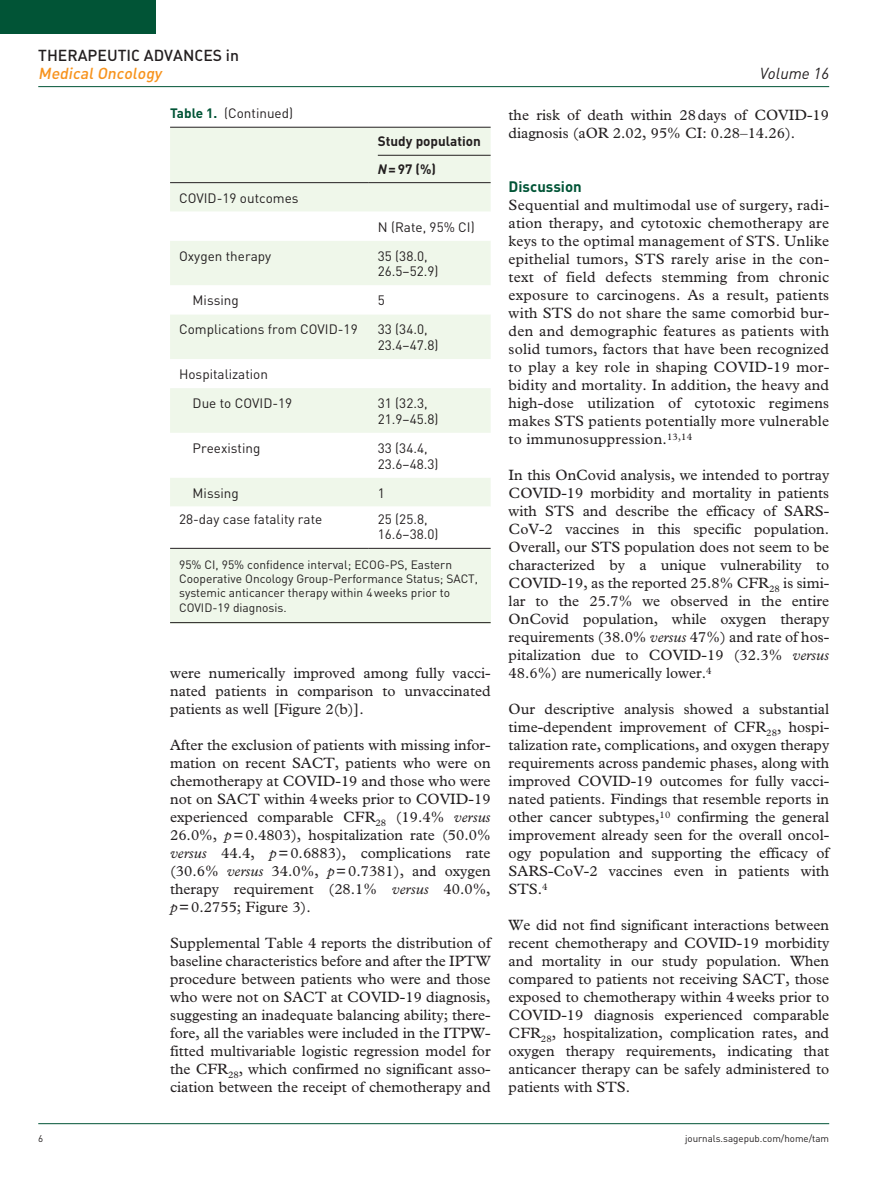
<style>
.page{position:relative;width:893px;height:1191px;background:#fff}
.page>*{position:absolute;margin:0;border:0;box-sizing:border-box;transform-origin:0 0}
.t1{font:15.75px "DIN Medium Alternate";color:#231f20}
.t2{font:italic 15.75px "DIN Medium Alternate";color:#f7931d}
.t3{font:italic 15.75px "DIN";color:#231f20}
.t4{font:15px/18px "Plantin Std";color:#231f20;text-align:justify}
.t5{font:700 15px "DIN";color:#015436}
.t6{font:13.5px/15.8px "DIN";color:#231f20}
.t7{font:700 13.5px/27.8px "DIN";color:#231f20}
.t8{font:12px/14.2px "DIN";color:#231f20}
.t9{font:9.75px "DIN";color:#231f20}
.s1{font-weight:700;color:#015436}
.s2{font-style:italic}
</style>
<div class="page">
<hr style="left:38px;top:86px;width:791px;height:1px;background:#015436">
<hr style="left:38px;top:1123px;width:791px;height:1px;background:#015436">
<div style="left:0;top:0;width:155px;height:34px;background:#015436"></div>
<div style="left:170px;top:549px;width:321px;height:74px;background:#eff7ea"></div>
<hr style="left:170px;top:622px;width:321px;height:1px;background:#231f20">
<div style="left:170px;top:128px;width:321px;height:83px;background:#eff7ea"></div>
<svg style="left:170px;top:241px;width:321px;height:307px;fill:#eff7ea"></svg>
<hr style="left:170px;top:182px;width:199px;height:1px;background:#231f20">
<hr style="left:369px;top:182px;width:122px;height:1px;background:#231f20">
<hr style="left:170px;top:548px;width:199px;height:1px;background:#231f20">
<hr style="left:369px;top:548px;width:122px;height:1px;background:#231f20">
<hr style="left:378px;top:155px;width:113px;height:1px;background:#231f20">
<hr style="left:170px;top:127px;width:321px;height:1px;background:#231f20">
<p class="t1" style="left:38px;top:45px;width:202px">THERAPEUTIC ADVANCES IN</p>
<p class="t2" style="left:38px;top:63px;width:125px">MedicalOncology</p>
<p class="t3" style="left:760px;top:63px;width:71px">Volume 16</p>
<p class="t6" style="left:170px;top:105px;width:125px"><span class="s1">Table 1.</span> (Continued)</p>
<p class="t6" style="left:179px;top:190px;width:121px">COVID-19 outcomes</p>
<p class="t7" style="left:378px;top:127px;width:105px">Study population<br><span class="s2">N</span>=97 (%)</p>
<p class="t6" style="left:378px;top:219px;width:98px">N (Rate, 95% CI)</p>
<p class="t6" style="left:179px;top:248px;width:94px">Oxygen therapy</p>
<p class="t6" style="left:378px;top:248px;width:62px">35 (38.0,<br>26.5–52.9)</p>
<p class="t6" style="left:193px;top:292px;width:48px">Missing</p>
<p class="t6" style="left:378px;top:292px;width:9px">5</p>
<p class="t6" style="left:179px;top:321px;width:180px">Complications from COVID-19</p>
<p class="t6" style="left:378px;top:321px;width:62px">33 (34.0,<br>23.4–47.8)</p>
<p class="t6" style="left:193px;top:359px;width:101px;line-height:29px;text-indent:-14px">Hospitalization<br>Due to COVID-19</p>
<p class="t6" style="left:378px;top:395px;width:62px">31 (32.3,<br>21.9–45.8)</p>
<p class="t6" style="left:193px;top:440px;width:69px">Preexisting</p>
<p class="t6" style="left:378px;top:440px;width:62px">33 (34.4,<br>23.6–48.3)</p>
<p class="t6" style="left:193px;top:484px;width:48px">Missing</p>
<p class="t6" style="left:378px;top:484px;width:9px">1</p>
<p class="t6" style="left:179px;top:510px;width:145px">28-day case fatality rate</p>
<p class="t6" style="left:378px;top:510px;width:62px">25 (25.8,<br>16.6–38.0)</p>
<p class="t8" style="left:179px;top:557px;width:300px">95% CI, 95% confidence interval; ECOG-PS, Eastern Cooperative Oncology Group-Performance Status; SACT, systemic anticancer therapy within 4weeks prior to COVID-19 diagnosis.</p>
<p class="t4" style="left:170px;top:664px;width:322px">were numerically improved among fully vacci&shy;nated patients in comparison to unvaccinated patients as well [Figure 2(b)].</p>
<p class="t4" style="left:170px;top:736px;width:322px">After the exclusion of patients with missing infor&shy;mation on recent SACT, patients who were on chemotherapy at COVID-19 and those who were not on SACT within 4weeks prior to COVID-19 experienced comparable CFR<sub>28</sub> (19.4% <span class="s2">versus </span>26.0%, <span class="s2">p</span>=0.4803), hospitalization rate (50.0% <span class="s2">versus</span> 44.4, <span class="s2">p</span>=0.6883), complications rate (30.6% <span class="s2">versus</span> 34.0%, <span class="s2">p</span>=0.7381), and oxygen therapy requirement (28.1% <span class="s2">versus</span> 40.0%, <span class="s2">p</span>=0.2755; Figure 3).</p>
<p class="t4" style="left:170px;top:934px;width:322px">Supplemental Table 4 reports the distribution of baseline characteristics before and after the IPTW procedure between patients who were and those who were not on SACT at COVID-19 diagnosis, suggesting an inadequate balancing ability; there&shy;fore, all the variables were included in the ITPW&shy;fitted multivariable logistic regression model for the CFR<sub>28</sub>, which confirmed no significant asso&shy;ciation between the receipt of chemotherapy and</p>
<p class="t4" style="left:509px;top:106px;width:322px">the risk of death within 28days of COVID-19 diagnosis (aOR 2.02, 95% CI: 0.28–14.26).</p>
<p class="t5" style="left:509px;top:177px;width:75px">Discussion</p>
<p class="t4" style="left:509px;top:196px;width:322px">Sequential and multimodal use of surgery, radi&shy;ation therapy, and cytotoxic chemotherapy are keys to the optimal management of STS. Unlike epithelial tumors, STS rarely arise in the con&shy;text of field defects stemming from chronic exposure to carcinogens. As a result, patients with STS do not share the same comorbid bur&shy;den and demographic features as patients with solid tumors, factors that have been recognized to play a key role in shaping COVID-19 mor&shy;bidity and mortality. In addition, the heavy and high-dose utilization of cytotoxic regimens makes STS patients potentially more vulnerable to immunosuppression.<sup>13,14</sup></p>
<p class="t4" style="left:509px;top:466px;width:322px">In this OnCovid analysis, we intended to portray COVID-19 morbidity and mortality in patients with STS and describe the efficacy of SARS-CoV-2 vaccines in this specific population.<br>Overall, our STS population does not seem to be characterized by a unique vulnerability to COVID-19, as the reported 25.8% CFR<sub>28</sub> is simi&shy;lar to the 25.7% we observed in the entire OnCovid population, while oxygen therapy requirements (38.0% <span class="s2">versus</span> 47%) and rate of hos&shy;pitalization due to COVID-19 (32.3% <span class="s2">versus </span>48.6%) are numerically lower.<sup>4</sup></p>
<p class="t4" style="left:509px;top:700px;width:322px">Our descriptive analysis showed a substantial time-dependent improvement of CFR<sub>28</sub>, hospi&shy;talization rate, complications, and oxygen therapy requirements across pandemic phases, along with improved COVID-19 outcomes for fully vacci&shy;nated patients. Findings that resemble reports in other cancer subtypes,<sup>10</sup> confirming the general improvement already seen for the overall oncol&shy;ogy population and supporting the efficacy of SARS-CoV-2 vaccines even in patients with STS.<sup>4</sup></p>
<p class="t4" style="left:509px;top:916px;width:322px">We did not find significant interactions between recent chemotherapy and COVID-19 morbidity and mortality in our study population. When compared to patients not receiving SACT, those exposed to chemotherapy within 4weeks prior to COVID-19 diagnosis experienced comparable CFR<sub>28</sub>, hospitalization, complication rates, and oxygen therapy requirements, indicating that anticancer therapy can be safely administered to patients with STS.</p>
<p class="t9" style="left:38px;top:1132px;width:7px">6</p>
<p class="t9" style="left:685px;top:1132px;width:146px">journals.sagepub.com/home/tam</p>
</div>
